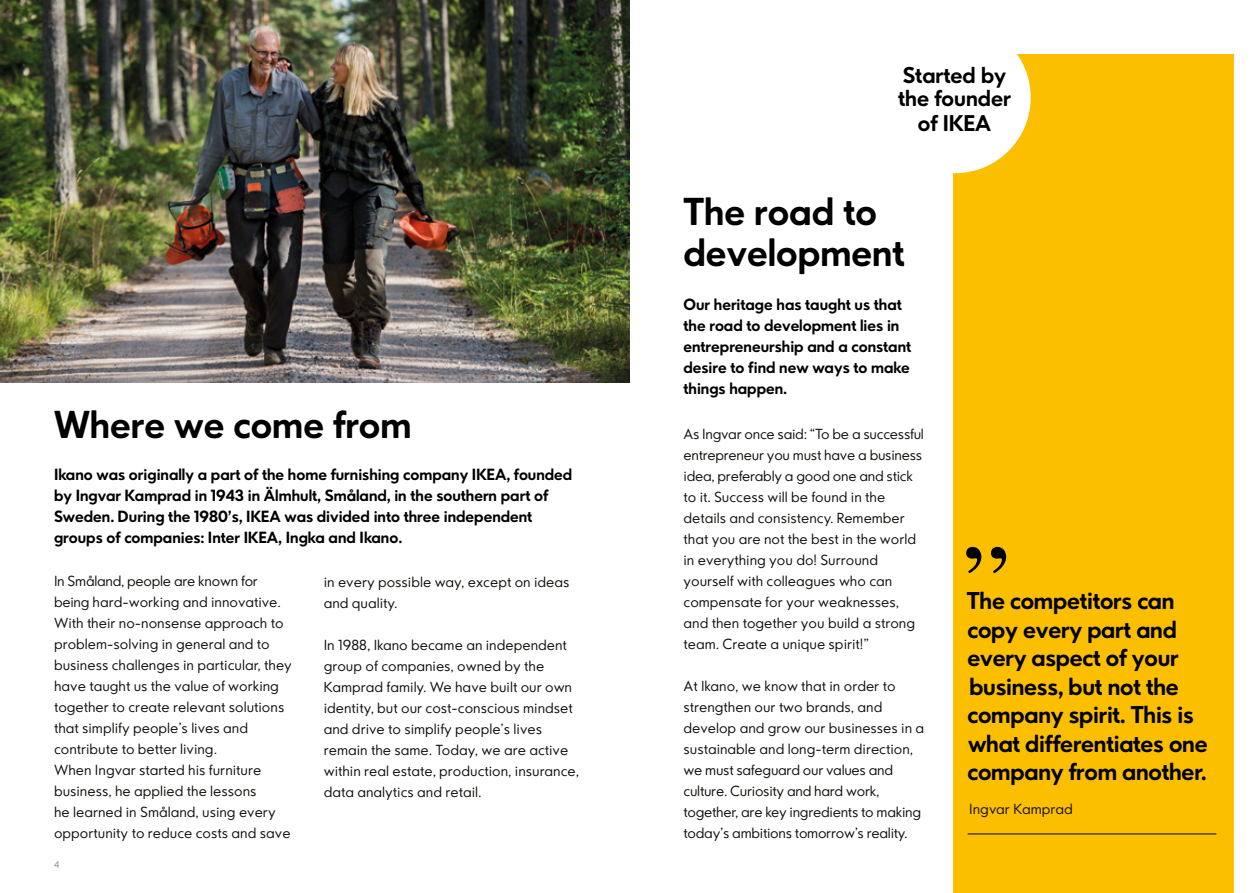
<style>
.page{position:relative;width:1259px;height:893px;background:#fff}
.page>*{position:absolute;margin:0;border:0;box-sizing:border-box;transform-origin:0 0}
.t1{font:108px "Times";color:#000}
.t2{font:700 36px/40.5px "Ikano Sans";color:#000}
.t3{font:700 22.5px/28.5px "Ikano Sans";letter-spacing:-.01em;color:#000}
.t4{font:700 21px/23px "Ikano Sans";color:#000}
.t5{font:700 15px/21px "Ikano Sans";color:#000}
.t6{font:13.5px/21px "Ikano Sans";color:#12110c}
.t7{font:13.5px/21px "Ikano Sans";letter-spacing:-.02em;color:#12110c}
.t8{font:9px "Ikano Sans";color:#918b7d}
</style>
<div class="page">
<img style="left:0;top:0;width:629px;height:383px">
<div style="left:953px;top:54px;width:280px;height:839px;background:#fcbf00"></div>
<hr style="left:967px;top:834px;width:249px;height:1px;background:#000">
<div style="left:879px;top:22px;width:151px;height:151px;background:#fff;border-radius:50%"></div>
<h2 class="t2" style="left:54px;top:404px;width:359px">Where we come from</h2>
<p class="t5" style="left:54px;top:464px;width:520px">Ikano was originally a part of the home furnishing company IKEA, founded by Ingvar Kamprad in 1943 in Älmhult, Småland, in the southern part of Sweden. During the 1980’s, IKEA was divided into three independent groups of companies: Inter IKEA, Ingka and Ikano.</p>
<p class="t6" style="left:54px;top:571px;width:239px">In Småland, people are known for being hard-working and innovative.<br>With their no-nonsense approach to problem-solving in general and to business challenges in particular, they have taught us the value of working together to create relevant solutions that simplify people’s lives and contribute to better living.<br>When Ingvar started his furniture business, he applied the lessons<br>he learned in Småland, using every opportunity to reduce costs and save</p>
<p class="t6" style="left:324px;top:571px;width:247px">in every possible way, except on ideas and quality.</p>
<p class="t6" style="left:324px;top:635px;width:257px">In 1988, Ikano became an independent group of companies, owned by the Kamprad family. We have built our own identity, but our cost-conscious mindset and drive to simplify people’s lives remain the same. Today, we are active within real estate, production, insurance, data analytics and retail.</p>
<p class="t8" style="left:54px;top:859px;width:7px">4</p>
<h3 class="t4" style="left:898px;top:64px;width:114px">Started by the founder</h3>
<h3 class="t4" style="left:918px;top:111px;width:75px">of IKEA</h3>
<h2 class="t2" style="left:683px;top:191px;width:223px">The road to development</h2>
<p class="t5" style="left:683px;top:294px;width:229px">Our heritage has taught us that the road to development lies in entrepreneurship and a constant desire to find new ways to make things happen.</p>
<p class="t6" style="left:683px;top:423px;width:242px">As Ingvar once said: “To be a successful entrepreneur you must have a business idea, preferably a good one and stick to it. Success will be found in the details and consistency. Remember that you are not the best in the world in everything you do! Surround yourself with colleagues who can compensate for your weaknesses, and then together you build a strong team. Create a unique spirit!”</p>
<p class="t7" style="left:683px;top:675px;width:242px">At Ikano, we know that in order to strengthen our two brands, and develop and grow our businesses in a sustainable and long-term direction, we must safeguard our values and culture. Curiosity and hard work, together, are key ingredients to making today’s ambitions tomorrow’s reality.</p>
<h1 class="t1" style="left:1009px;top:638px;width:49px;rotate:-180deg">“</h1>
<h3 class="t3" style="left:966px;top:586px;width:242px">The competitors can copy every part and every aspect of your business, but not the company spirit. This is what differentiates one company from another.</h3>
<p class="t6" style="left:969px;top:798px;width:105px">Ingvar Kamprad</p>
</div>
